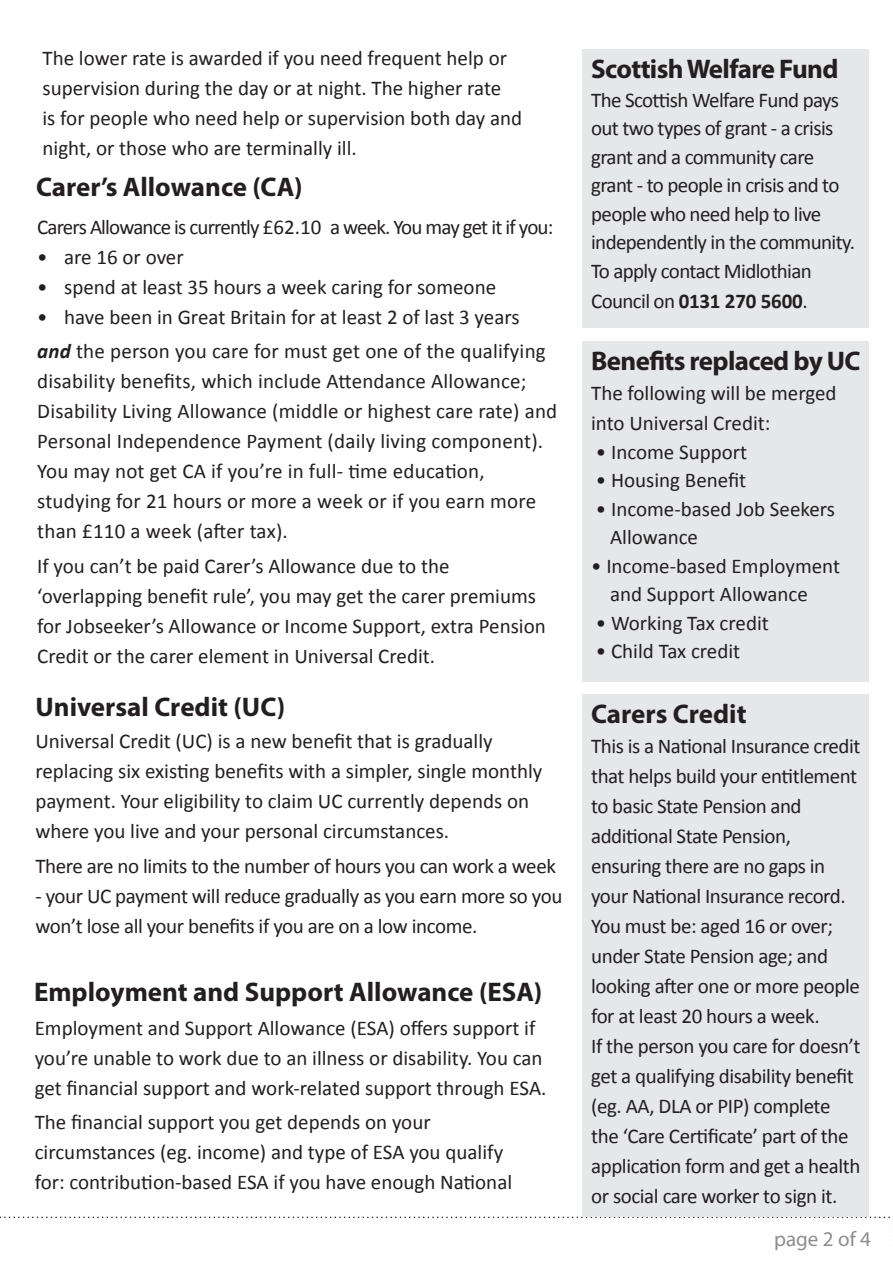
<style>
.page{position:relative;width:893px;height:1263px;background:#fff}
.page>*{position:absolute;margin:0;border:0;box-sizing:border-box;transform-origin:0 0}
.main_Text{font:700 27px "Myriad Pro";letter-spacing:-.005em;color:#231f20}
.main_Text-2{font:700 27px "Myriad Pro";letter-spacing:-.025em;color:#231f20}
.main_Text-3{font:21px/30px "Calibri";color:#231f20}
.main_Text-4{font:21px/30px "Calibri";letter-spacing:-.02em;color:#231f20}
.main_Text-5{font:21px/28.7px "Calibri";letter-spacing:-.03em;color:#231f20}
.main_Text-6{font:21px/30px "Calibri";letter-spacing:-.025em;color:#231f20}
.main_Text-7{font:21px "Calibri";letter-spacing:-.04em;color:#231f20}
.t1{font:21px "Myriad Pro";color:#8b8d90}
.s1{font-weight:700;font-style:italic}
.s2{font-weight:700}
</style>
<div class="page">
<svg style="left:0;top:1216px;width:890px;height:2px"></svg>
<div style="left:583px;top:694px;width:286px;height:522px;background:#e6e7e9"></div>
<div style="left:583px;top:342px;width:286px;height:340px;background:#e6e7e9"></div>
<div style="left:583px;top:50px;width:286px;height:278px;background:#e6e7e9"></div>
<p class="main_Text-3" style="left:43px;top:43px;width:466px">The lower rate is awarded if you need frequent help or supervision during the day or at night. The higher rate</p>
<p class="main_Text-3" style="left:43px;top:103px;width:481px">is for people who need help or supervision both day and</p>
<p class="main_Text-3" style="left:43px;top:133px;width:316px">night, or those who are terminally ill.</p>
<p class="main_Text" style="left:36px;top:170px;width:268px">Carer’s Allowance (CA)</p>
<p class="main_Text-7" style="left:37px;top:214px;width:518px">Carers Allowance is currently £62.10 a week. You may get it if you:</p>
<p class="main_Text-3" style="left:37px;top:242px;width:148px">• are 16 or over</p>
<p class="main_Text-3" style="left:37px;top:272px;width:460px">• spend at least 35 hours a week caring for someone</p>
<p class="main_Text-3" style="left:37px;top:302px;width:484px">• have been in Great Britain for at least 2 of last 3 years</p>
<p class="main_Text-3" style="left:37px;top:336px;width:522px"><span class="s1">and</span> the person you care for must get one of the qualifying disability benefits, which include Attendance Allowance; Disability Living Allowance (middle or highest care rate) and Personal Independence Payment (daily living component).<br>You may not get CA if you’re in full- time education, studying for 21 hours or more a week or if you earn more than £110 a week (after tax).</p>
<p class="main_Text-3" style="left:37px;top:551px;width:510px">If you can’t be paid Carer’s Allowance due to the ‘overlapping benefit rule’, you may get the carer premiums for Jobseeker’s Allowance or Income Support, extra Pension Credit or the carer element in Universal Credit.</p>
<p class="main_Text" style="left:35px;top:689px;width:251px">Universal Credit (UC)</p>
<p class="main_Text-3" style="left:35px;top:726px;width:509px">Universal Credit (UC) is a new benefit that is gradually replacing six existing benefits with a simpler, single monthly payment. Your eligibility to claim UC currently depends on where you live and your personal circumstances.</p>
<p class="main_Text-4" style="left:35px;top:851px;width:522px">There are no limits to the number of hours you can work a week</p>
<p class="main_Text-4" style="left:35px;top:881px;width:528px">- your UC payment will reduce gradually as you earn more so you won’t lose all your benefits if you are on a low income.</p>
<p class="main_Text" style="left:34px;top:974px;width:510px">Employment and Support Allowance (ESA)</p>
<p class="main_Text-3" style="left:35px;top:1013px;width:513px">Employment and Support Allowance (ESA) offers support if you’re unable to work due to an illness or disability. You can get financial support and work-related support through ESA.</p>
<p class="main_Text-3" style="left:35px;top:1107px;width:479px">The financial support you get depends on your circumstances (eg. income) and type of ESA you qualify for: contribution-based ESA if you have enough National</p>
<p class="main_Text-2" style="left:591px;top:52px;width:249px">Scottish Welfare Fund</p>
<p class="main_Text-5" style="left:591px;top:86px;width:265px">The Scottish Welfare Fund pays out two types of grant - a crisis grant and a community care grant - to people in crisis and to people who need help to live independently in the community.<br>To apply contact Midlothian<br>Council on <span class="s2">0131 270 5600</span>.</p>
<p class="main_Text-2" style="left:591px;top:344px;width:271px">Benefits replaced by UC</p>
<p class="main_Text-3" style="left:591px;top:378px;width:247px">The following will be merged into Universal Credit:</p>
<p class="main_Text-3" style="left:596px;top:437px;width:153px">• Income Support</p>
<p class="main_Text-3" style="left:596px;top:465px;width:152px">• Housing Benefit</p>
<p class="main_Text-3" style="left:596px;top:494px;width:241px">• Income-based Job Seekers</p>
<p class="main_Text-3" style="left:610px;top:522px;width:89px">Allowance</p>
<p class="main_Text-3" style="left:591px;top:551px;width:250px">• Income-based Employment</p>
<p class="main_Text-3" style="left:610px;top:579px;width:199px">and Support Allowance</p>
<p class="main_Text-3" style="left:596px;top:608px;width:174px">• Working Tax credit</p>
<p class="main_Text-3" style="left:596px;top:636px;width:146px">• Child Tax credit</p>
<p class="main_Text" style="left:591px;top:696px;width:157px">Carers Credit</p>
<p class="main_Text-6" style="left:591px;top:731px;width:271px">This is a National Insurance credit that helps build your entitlement to basic State Pension and additional State Pension, ensuring there are no gaps in your National Insurance record.</p>
<p class="main_Text-4" style="left:591px;top:911px;width:270px">You must be: aged 16 or over; under State Pension age; and looking after one or more people for at least 20 hours a week.</p>
<p class="main_Text-4" style="left:591px;top:1031px;width:271px">If the person you care for doesn’t get a qualifying disability benefit (eg. AA, DLA or PIP) complete the ‘Care Certificate’ part of the application form and get a health or social care worker to sign it.</p>
<p class="t1" style="left:774px;top:1226px;width:98px">page 2 of 4</p>
</div>
